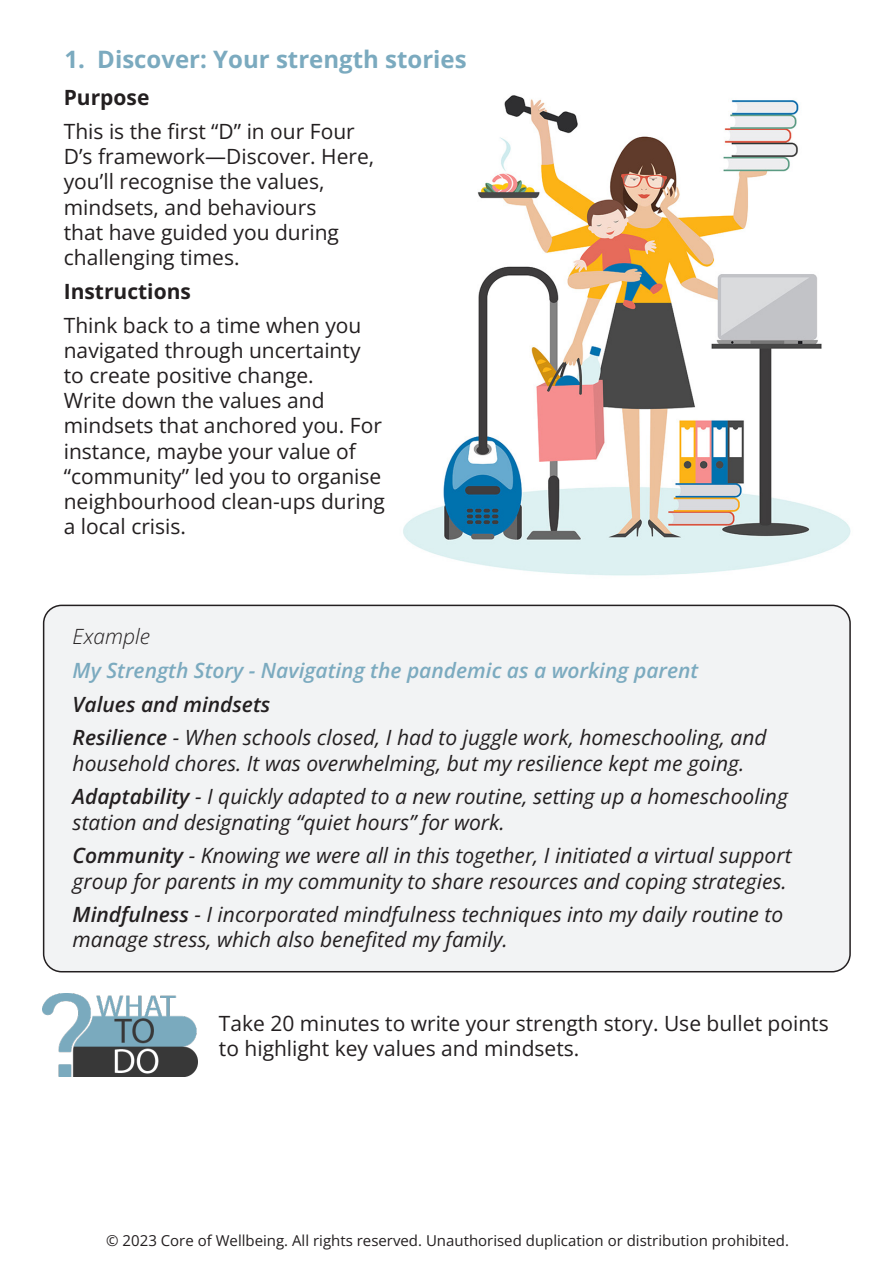
<style>
.page{position:relative;width:893px;height:1263px;background:#fff}
.page>*{position:absolute;margin:0;border:0;box-sizing:border-box;transform-origin:0 0}
.t1{font:700 24px "Open Sans";color:#7baabf}
.t2{font:italic 21px/25.2px "Open Sans";color:#231f20}
.t3{font:21px/25.2px "Open Sans";color:#231f20}
.t4{font:italic 600 21px "Open Sans";color:#7baabf}
.t5{font:700 21px "Open Sans";color:#231f20}
.t6{font:italic 600 21px "Open Sans";color:#231f20}
.t7{font:italic 300 21px "Open Sans";color:#231f20}
.t8{font:15px "Open Sans";color:#231f20}
.s1{font-weight:600}
</style>
<div class="page">
<img style="left:370px;top:95px;width:481px;height:510px">
<div style="left:44px;top:605px;width:806px;height:367px;background:#f2f3f4;border-radius:18px"></div>
<div style="left:43px;top:605px;width:808px;height:367px;border:2px solid #231f20;border-radius:18px"></div>
<img style="left:43px;top:994px;width:155px;height:83px">
<p class="t1" style="left:65px;top:43px;width:404px">1. Discover: Your strength stories</p>
<p class="t5" style="left:64px;top:83px;width:87px">Purpose</p>
<p class="t3" style="left:64px;top:118px;width:312px">This is the first “D” in our Four<br>D’s framework—Discover. Here, you’ll recognise the values, mindsets, and behaviours<br>that have guided you during challenging times.</p>
<p class="t5" style="left:64px;top:277px;width:129px">Instructions</p>
<p class="t3" style="left:64px;top:312px;width:323px">Think back to a time when you navigated through uncertainty to create positive change.<br>Write down the values and mindsets that anchored you. For instance, maybe your value of “community” led you to organise neighbourhood clean-ups during a local crisis.</p>
<p class="t7" style="left:73px;top:622px;width:79px">Example</p>
<p class="t4" style="left:73px;top:656px;width:627px">My Strength Story - Navigating the pandemic as a working parent</p>
<p class="t6" style="left:73px;top:689px;width:199px">Values and mindsets</p>
<p class="t2" style="left:73px;top:724px;width:695px"><span class="s1">Resilience</span> - When schools closed, I had to juggle work, homeschooling, and household chores. It was overwhelming, but my resilience kept me going.</p>
<p class="t2" style="left:73px;top:783px;width:717px"><span class="s1">Adaptability</span> - I quickly adapted to a new routine, setting up a homeschooling station and designating “quiet hours” for work.</p>
<p class="t2" style="left:73px;top:842px;width:720px"><span class="s1">Community</span> - Knowing we were all in this together, I initiated a virtual support group for parents in my community to share resources and coping strategies.</p>
<p class="t2" style="left:73px;top:901px;width:712px"><span class="s1">Mindfulness</span> - I incorporated mindfulness techniques into my daily routine to manage stress, which also benefited my family.</p>
<p class="t3" style="left:219px;top:1010px;width:611px">Take 20 minutes to write your strength story. Use bullet points to highlight key values and mindsets.</p>
<p class="t8" style="left:106px;top:1230px;width:684px">© 2023 Core of Wellbeing. All rights reserved. Unauthorised duplication or distribution prohibited.</p>
</div>
